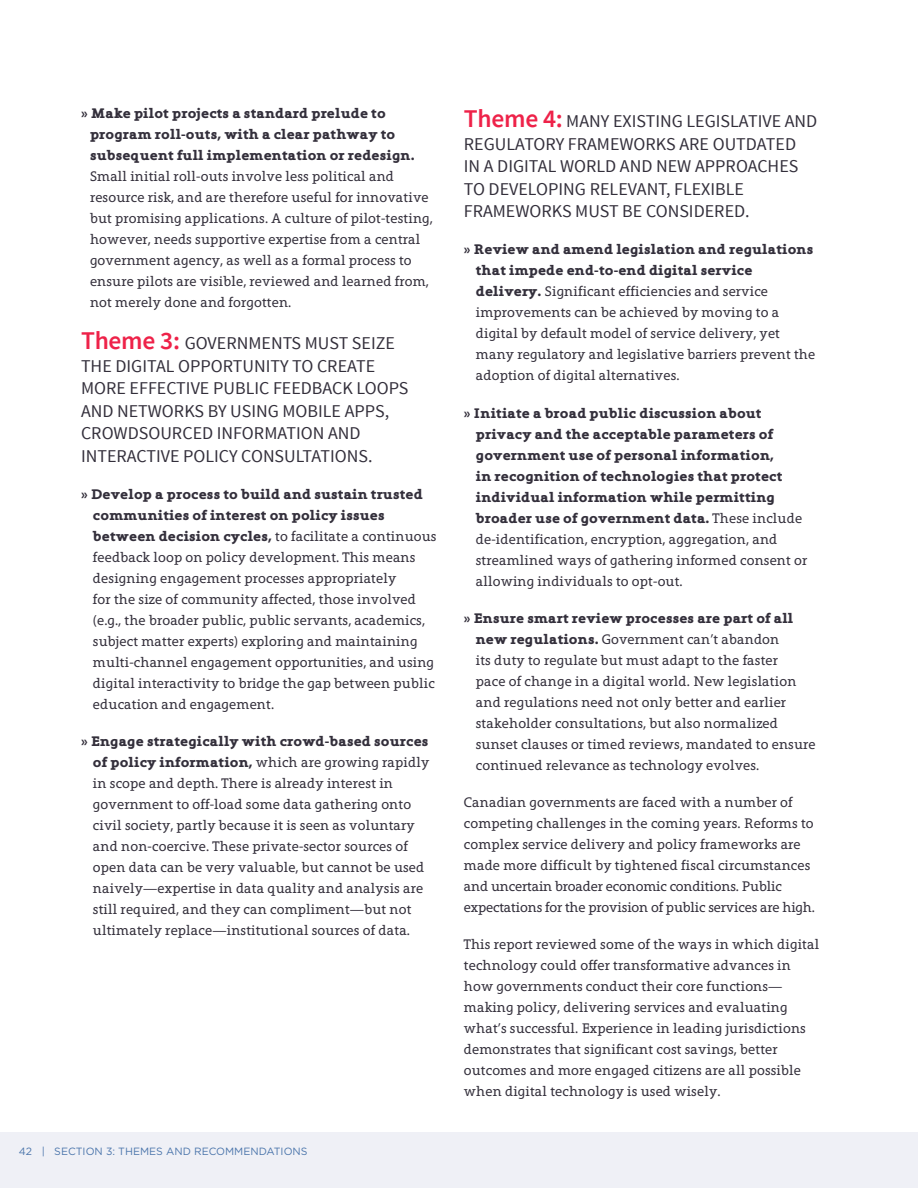
<style>
.page{position:relative;width:918px;height:1188px;background:#fff}
.page>*{position:absolute;margin:0;border:0;box-sizing:border-box;transform-origin:0 0}
.t1{font:18px/22.5px "Source Sans Pro";color:#332f3b}
.t2{font:14.25px/21px "Grandesign Neue Serif";letter-spacing:.01em;color:#332f3b}
.t3{font:700 14.25px/21px "Grandesign Neue Serif";letter-spacing:.01em;color:#332f3b}
.t4{font:10.5px "Gotham HTF";color:#4b75ab}
.s1{font-weight:600;font-size:25.5px;color:#ee2249}
.s2{font-weight:700}
.s3{font-weight:400}
</style>
<div class="page">
<div style="left:0;top:1133px;width:918px;height:55px;background:#eff0f6"></div>
<p class="t3" style="left:90px;top:103px;width:326px;text-indent:-9px">» Make pilot projects a standard prelude to program roll-outs, with a clear pathway to subsequent full implementation or redesign.</p>
<p class="t2" style="left:90px;top:166px;width:344px">Small initial roll-outs involve less political and resource risk, and are therefore useful for innovative but promising applications. A culture of pilot-testing, however, needs supportive expertise from a central government agency, as well as a formal process to ensure pilots are visible, reviewed and learned from, not merely done and forgotten.</p>
<p class="t1" style="left:81px;top:332px;width:236px"><span class="s1">Theme 3:</span> GOVERNME NTS MUST</p>
<p class="t1" style="left:352px;top:332px;width:42px">SEIZE</p>
<p class="t1" style="left:81px;top:355px;width:247px">THE DIGITAL OPPORTU NITY TO CREATE<br>MORE EFFECT</p>
<p class="t1" style="left:186px;top:377px;width:148px">IVE PU BLIC FEEDBACK</p>
<p class="t1" style="left:357px;top:377px;width:42px">LOOPS</p>
<p class="t1" style="left:81px;top:400px;width:60px">AND NETW</p>
<p class="t1" style="left:162px;top:400px;width:23px">ORKS</p>
<p class="t1" style="left:208px;top:400px;width:148px">BY USING MOBILE APPS</p>
<p class="t1" style="left:385px;top:400px;width:6px">,</p>
<p class="t1" style="left:81px;top:422px;width:91px">CROWDSOURCE</p>
<p class="t1" style="left:202px;top:422px;width:63px">D INFORMAT</p>
<p class="t1" style="left:296px;top:422px;width:66px">ION AND</p>
<p class="t1" style="left:81px;top:445px;width:27px">INTERACT</p>
<p class="t1" style="left:156px;top:445px;width:218px">IVE POLICY CONSU LTATIONS.</p>
<p class="t2" style="left:93px;top:484px;width:345px;text-indent:-12px"><span class="s2">» Develop a process to build and sustain trusted communities of interest on policy issues between decision cycles,</span> to facilitate a continuous feedback loop on policy development. This means designing engagement processes appropriately<br>for the size of community affected, those involved (e.g., the broader public, public servants, academics, subject matter experts) exploring and maintaining multi-channel engagement opportunities, and using digital interactivity to bridge the gap between public education and engagement.</p>
<p class="t2" style="left:93px;top:731px;width:338px;text-indent:-12px"><span class="s2">» Engage strategically with crowd-based sources of policy information,</span> which are growing rapidly in scope and depth. There is already interest in government to off-load some data gathering onto civil society, partly because it is seen as voluntary and non-coercive. These private-sector sources of open data can be very valuable, but cannot be used naively—expertise in data quality and analysis are still required, and they can compliment—but not ultimately replace—institutional sources of data.</p>
<p class="t4" style="left:19px;top:1145px;width:290px">42 | SECTION 3: THEMES AND RECOMMENDATIONS</p>
<p class="t1" style="left:464px;top:110px;width:355px"><span class="s1">Theme 4:</span> MANY EXISTING LEG ISLATIVE AND<br>REGU</p>
<p class="t1" style="left:507px;top:133px;width:74px">LATORY FRAMEW</p>
<p class="t1" style="left:634px;top:133px;width:23px">ORKS</p>
<p class="t1" style="left:679px;top:133px;width:11px">ARE</p>
<p class="t1" style="left:713px;top:133px;width:85px">OUTDATED</p>
<p class="t1" style="left:464px;top:155px;width:243px">IN A DIGITAL WORLD AND NEW APPR</p>
<p class="t1" style="left:464px;top:155px;width:325px;text-indent:272px">OACHES<br>TO DEVELOPING RELEVANT, FLEXIBLE<br>FRAMEW</p>
<p class="t1" style="left:529px;top:200px;width:23px">ORKS</p>
<p class="t1" style="left:575px;top:200px;width:12px">MUST</p>
<p class="t1" style="left:622px;top:200px;width:129px">BE CONSIDERED.</p>
<p class="t2" style="left:476px;top:239px;width:341px;text-indent:-12px"><span class="s2">» Review and amend legislation and regulations that impede end-to-end digital service delivery.</span> Significant efficiencies and service improvements can be achieved by moving to a digital by default model of service delivery, yet many regulatory and legislative barriers prevent the adoption of digital alternatives.</p>
<p class="t3" style="left:476px;top:402px;width:333px;text-indent:-12px">» Initiate a broad public discussion about privacy and the acceptable parameters of government use of personal information,<br>in recognition of technologies that protect individual information while permitting broader use of government data. <span class="s3">These include de-identification, encryption, aggregation, and streamlined ways of gathering informed consent or allowing individuals to opt-out.</span></p>
<p class="t2" style="left:476px;top:608px;width:341px;text-indent:-12px"><span class="s2">» Ensure smart review processes are part of all new regulations.</span> Government can’t abandon<br>its duty to regulate but must adapt to the faster<br>pace of change in a digital world. New legislation and regulations need not only better and earlier stakeholder consultations, but also normalized sunset clauses or timed reviews, mandated to ensure continued relevance as technology evolves.</p>
<p class="t2" style="left:464px;top:792px;width:353px">Canadian governments are faced with a number of competing challenges in the coming years. Reforms to complex service delivery and policy frameworks are made more difficult by tightened fiscal circumstances and uncertain broader economic conditions. Public expectations for the provision of public services are high.</p>
<p class="t2" style="left:464px;top:934px;width:357px">This report reviewed some of the ways in which digital technology could offer transformative advances in how governments conduct their core functions— making policy, delivering services and evaluating what’s successful. Experience in leading jurisdictions demonstrates that significant cost savings, better outcomes and more engaged citizens are all possible when digital technology is used wisely.</p>
</div>
